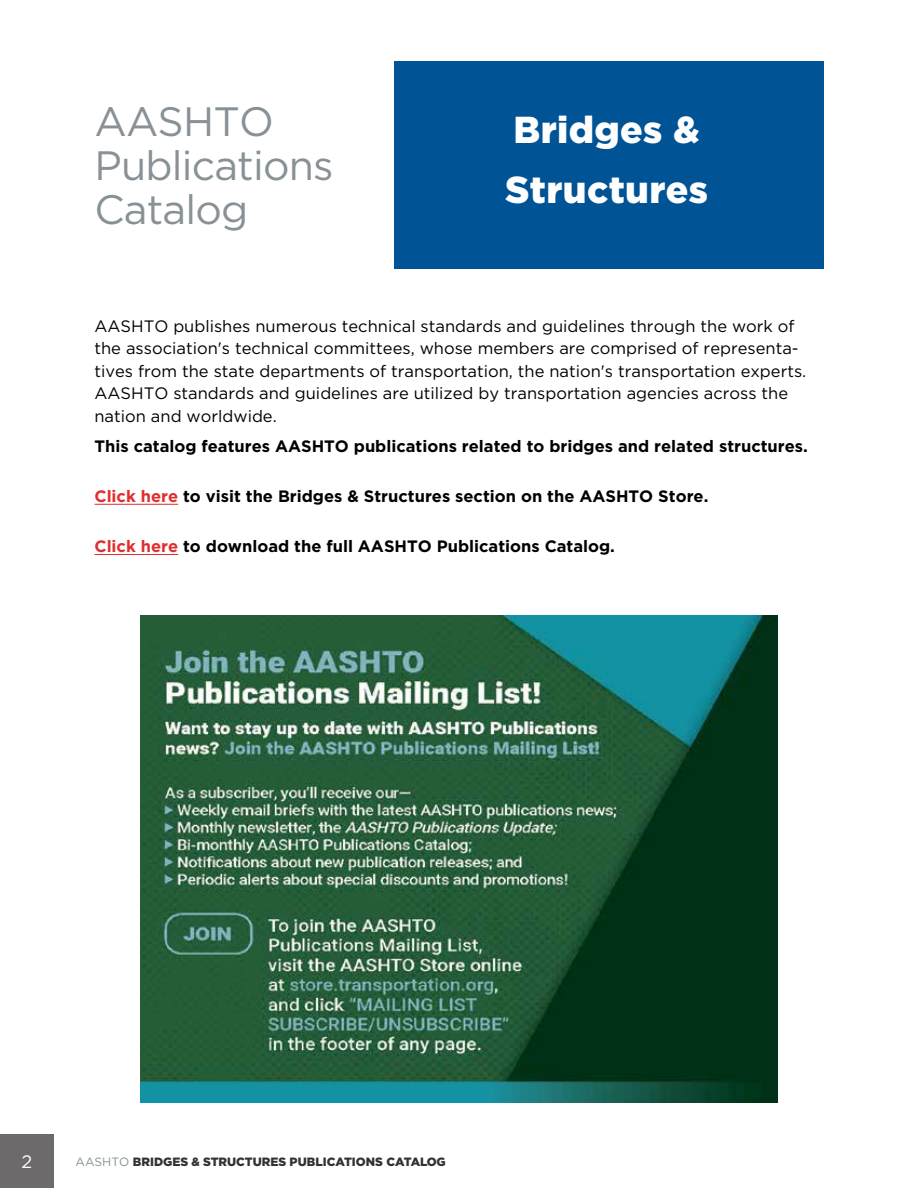
<style>
.page{position:relative;width:918px;height:1188px;background:#fff}
.page>*{position:absolute;margin:0;border:0;box-sizing:border-box;transform-origin:0 0}
.t1{font:40.95px/44.4px "Gotham";letter-spacing:-.02em;color:#879196}
.t2{font:900 37.5px/60px "Gotham";letter-spacing:.01em;color:#fff}
.t3{font:18px "Gotham";color:#fff}
.t4{font:16.5px/22.5px "Gotham";color:#000}
.t5{font:700 16.5px "Gotham";color:#000}
.t6{font:900 12px "Gotham";color:#323232}
.s1{color:#e02e2e}
.s2{font-weight:400;color:#879196}
</style>
<div class="page">
<div style="left:0;top:1134px;width:54px;height:54px;background:#6c6a6a"></div>
<hr style="left:94px;top:504px;width:84px;height:1px;background:#e02e2e">
<hr style="left:94px;top:554px;width:84px;height:1px;background:#e02e2e">
<div style="left:394px;top:61px;width:430px;height:208px;background:#005495"></div>
<img style="left:140px;top:615px;width:638px;height:487px">
<h1 class="t1" style="left:94px;top:98px;width:241px">AASHTO<br>Publications<br>Catalog</h1>
<h2 class="t2" style="left:505px;top:99px;width:204px">Bridges &amp;<br>Structures</h2>
<p class="t4" style="left:94px;top:314px;width:713px">AASHTO publishes numerous technical standards and guidelines through the work of the association's technical committees, whose members are comprised of representa&shy;tives from the state departments of transportation, the nation's transportation experts.<br>AASHTO standards and guidelines are utilized by transportation agencies across the nation and worldwide.</p>
<p class="t5" style="left:94px;top:436px;width:715px">This catalog features AASHTO publications related to bridges and related structures.</p>
<p class="t5" style="left:94px;top:487px;width:615px"><span class="s1">Click here</span> to visit the Bridges &amp; Structures section on the AASHTO Store.</p>
<p class="t5" style="left:94px;top:537px;width:522px"><span class="s1">Click here</span> to download the full AASHTO Publications Catalog.</p>
<p class="t3" style="left:22px;top:1152px;width:12px">2</p>
<p class="t6" style="left:76px;top:1155px;width:372px"><span class="s2">AASHTO</span> BRIDGES &amp; STRUCTURES PUBLICATIONS CATALOG</p>
</div>
